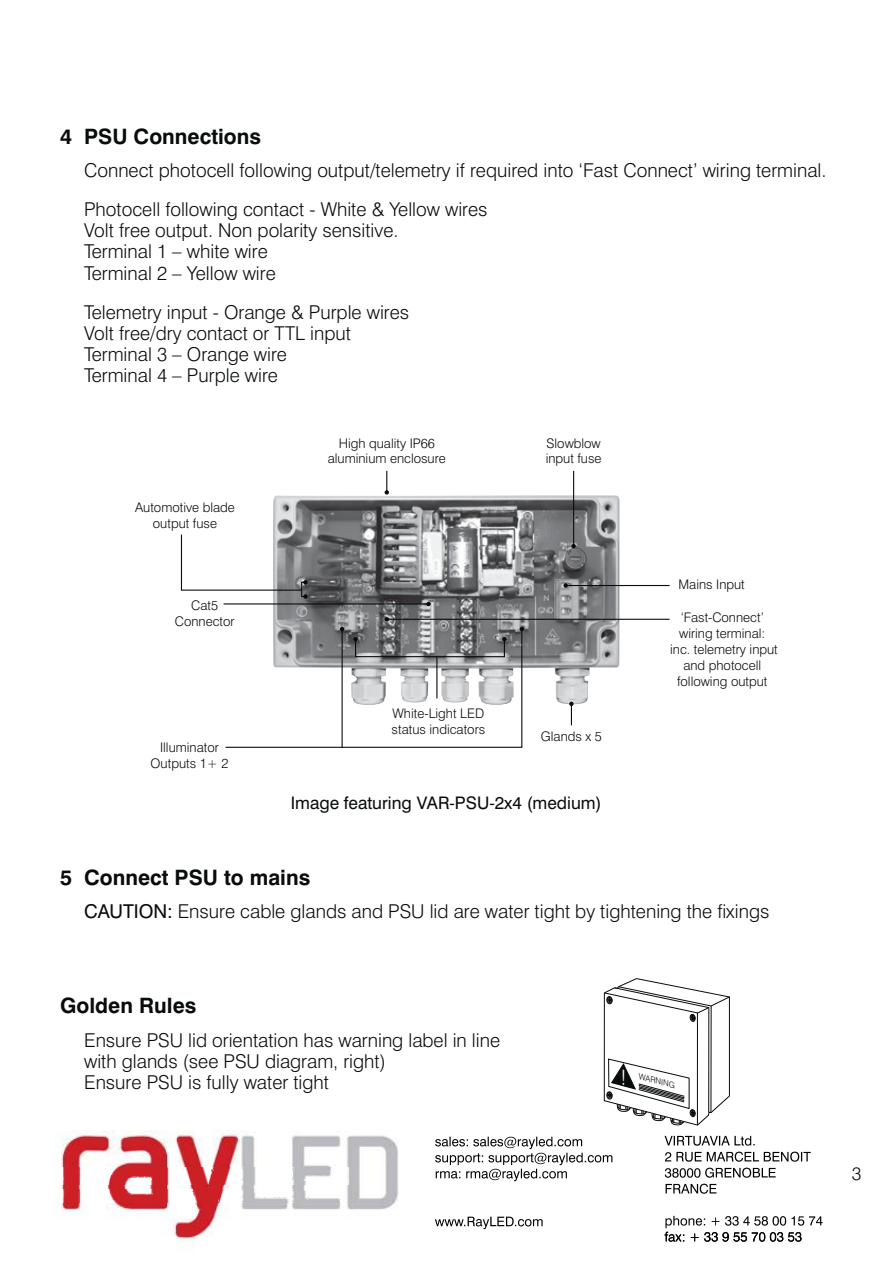
<style>
.page{position:relative;width:893px;height:1263px;background:#fff}
.page>*{position:absolute;margin:0;border:0;box-sizing:border-box;transform-origin:0 0}
.t1{font:700 21.15px "Swiss 721 BT";color:#080c0b}
.t2{font:300 19.05px/21.1px "Swiss 721 BT";color:#080c0b}
.t3{font:300 18.15px "Swiss 721 BT";color:#080c0b}
.t4{font:17.4px "Swiss 721 BT";color:#080c0b}
.t5{font:300 13.2px/15.9px "Swiss 721 BT";color:#080c0b;text-align:center}
.t6{font:italic 300 8.25px "Swiss 721 BT";color:#080c0b}
.s1{font-weight:400}
</style>
<div class="page">
<img style="left:273px;top:495px;width:314px;height:210px">
<svg style="left:385px;top:471px;width:4px;height:24px"></svg>
<hr style="left:573px;top:471px;width:1px;height:75px;background:#080c0b">
<svg style="left:571px;top:544px;width:5px;height:4px"></svg>
<hr style="left:565px;top:585px;width:104px;height:1px;background:#080c0b">
<svg style="left:563px;top:583px;width:5px;height:5px"></svg>
<hr style="left:387px;top:619px;width:282px;height:1px;background:#080c0b">
<svg style="left:385px;top:617px;width:4px;height:4px"></svg>
<svg style="left:180px;top:534px;width:128px;height:65px"></svg>
<hr style="left:224px;top:603px;width:204px;height:2px;background:#080c0b">
<svg style="left:426px;top:602px;width:5px;height:4px"></svg>
<svg style="left:569px;top:702px;width:5px;height:23px"></svg>
<svg style="left:225px;top:627px;width:299px;height:121px"></svg>
<img style="left:61px;top:1131px;width:762px;height:114px">
<img style="left:656px;top:1168px;width:167px;height:16px">
<img style="left:61px;top:1167px;width:296px;height:17px">
<img style="left:61px;top:1189px;width:248px;height:14px">
<img style="left:435px;top:1137px;width:44px;height:9px">
<img style="left:664px;top:1136px;width:91px;height:26px">
<img style="left:664px;top:1232px;width:65px;height:10px">
<svg style="left:603px;top:978px;width:127px;height:148px"></svg>
<p class="t1" style="left:60px;top:127px;width:202px">4 PSU Connections</p>
<p class="t2" style="left:84px;top:152px;width:744px;line-height:39.2px">Connect photocell following output/telemetry if required into ‘Fast Connect’ wiring terminal.<br>Photocell following contact - White &amp; Yellow wires</p>
<p class="t2" style="left:84px;top:221px;width:316px">Volt free output. Non polarity sensitive.<br>Terminal 1 – white wire<br>Terminal 2 – Yellow wire</p>
<p class="t2" style="left:84px;top:303px;width:327px">Telemetry input - Orange &amp; Purple wires<br>Volt free/dry contact or TTL input<br>Terminal 3 – Orange wire<br>Terminal 4 – Purple wire</p>
<p class="t5" style="left:135px;top:501px;width:101px">Automotive blade output fuse</p>
<p class="t5" style="left:175px;top:598px;width:61px">Cat5<br>Connector</p>
<p class="t5" style="left:151px;top:740px;width:79px">Illuminator<br>Outputs 1+ 2</p>
<p class="t5" style="left:328px;top:437px;width:120px;line-height:14.7px">High quality IP66 aluminium enclosure</p>
<p class="t5" style="left:546px;top:437px;width:57px;line-height:14.7px;text-align:left">Slowblow input fuse</p>
<p class="t5" style="left:392px;top:706px;width:95px;text-align:left">White-Light LED status indicators</p>
<p class="t5" style="left:541px;top:729px;width:62px">Glands x 5</p>
<p class="t4" style="left:291px;top:796px;width:312px">Image featuring VAR-PSU-2x4 (medium)</p>
<p class="t5" style="left:678px;top:577px;width:68px">Mains Input</p>
<p class="t5" style="left:670px;top:611px;width:109px">‘Fast-Connect’ wiring terminal: inc. telemetry input and photocell following output</p>
<p class="t1" style="left:60px;top:868px;width:252px">5 Connect PSU to mains</p>
<p class="t2" style="left:84px;top:902px;width:687px"><span class="s1">CAUTION:</span> Ensure cable glands and PSU lid are water tight by tightening the fixings</p>
<p class="t1" style="left:60px;top:997px;width:138px">Golden Rules</p>
<p class="t2" style="left:84px;top:1030px;width:418px">Ensure PSU lid orientation has warning label in line with glands (see PSU diagram, right)<br>Ensure PSU is fully water tight</p>
<p class="t6" style="left:640px;top:1073px;width:38px;rotate:15deg">WARNING</p>
<p class="t3" style="left:852px;top:1166px;width:11px">3</p>
</div>
